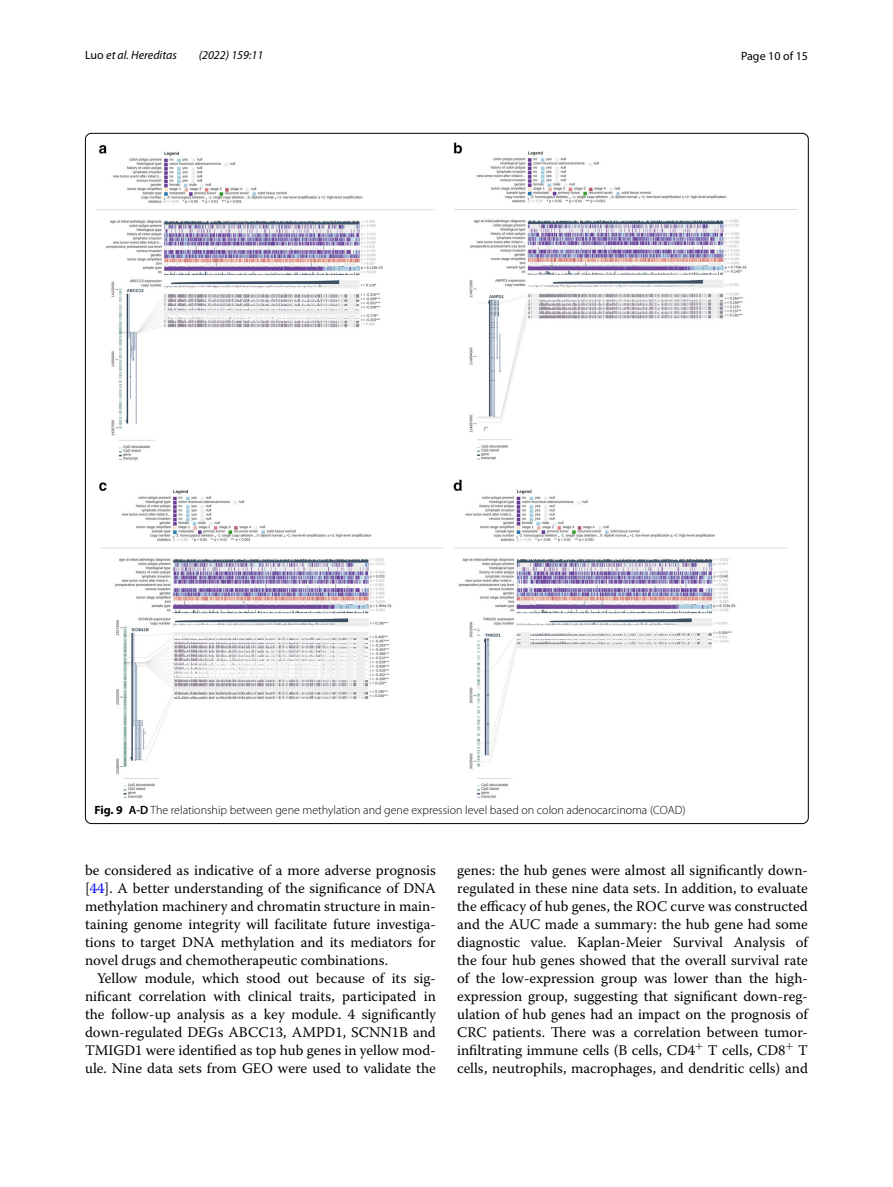
<style>
.page{position:relative;width:893px;height:1187px;background:#fff}
.page>*{position:absolute;margin:0;border:0;box-sizing:border-box;transform-origin:0 0}
.t1{font:14.7px/18px "Warnock Pro";color:#000;text-align:justify}
.t2{font:300 12px "Myriad Pro";color:#000}
.t3{font:italic 12px "Myriad Pro";color:#000}
.t4{font:12px "Myriad Pro";color:#000}
.s1{font-style:normal}
.s2{font-weight:700}
.s3{font-weight:600}
.s4{color:#00f}
</style>
<div class="page">
<img style="left:97px;top:142px;width:700px;height:656px">
<p class="t3" style="left:85px;top:48px;width:93px"><span class="s1">Luo</span> et al. Hereditas</p>
<p class="t3" style="left:199px;top:48px;width:66px">(2022) 159:11</p>
<p class="t4" style="left:741px;top:48px;width:68px">Page 10 of 15</p>
<p class="t2" style="left:94px;top:803px;width:593px"><span class="s2">Fig. 9</span> <span class="s3">A-D</span> The relationship between gene methylation and gene expression level based on colon adenocarcinoma (COAD)</p>
<p class="t1" style="left:85px;top:860px;width:352px">be considered as indicative of a more adverse prognosis [<span class="s4">44</span>]. A better understanding of the significance of DNA methylation machinery and chromatin structure in main&shy;taining genome integrity will facilitate future investiga&shy;tions to target DNA methylation and its mediators for novel drugs and chemotherapeutic combinations.</p>
<p class="t1" style="left:85px;top:968px;width:352px;text-indent:12px">Yellow module, which stood out because of its sig&shy;nificant correlation with clinical traits, participated in the follow-up analysis as a key module. 4 significantly down-regulated DEGs ABCC13, AMPD1, SCNN1B and TMIGD1 were identified as top hub genes in yellow mod&shy;ule. Nine data sets from GEO were used to validate the</p>
<p class="t1" style="left:457px;top:860px;width:352px">genes: the hub genes were almost all significantly down&shy;regulated in these nine data sets. In addition, to evaluate the efficacy of hub genes, the ROC curve was constructed and the AUC made a summary: the hub gene had some diagnostic value. Kaplan-Meier Survival Analysis of the four hub genes showed that the overall survival rate of the low-expression group was lower than the high&shy;expression group, suggesting that significant down-reg&shy;ulation of hub genes had an impact on the prognosis of CRC patients. There was a correlation between tumor&shy;infiltrating immune cells (B cells, CD4<sup>+</sup> T cells, CD8<sup>+</sup> T cells, neutrophils, macrophages, and dendritic cells) and</p>
</div>
